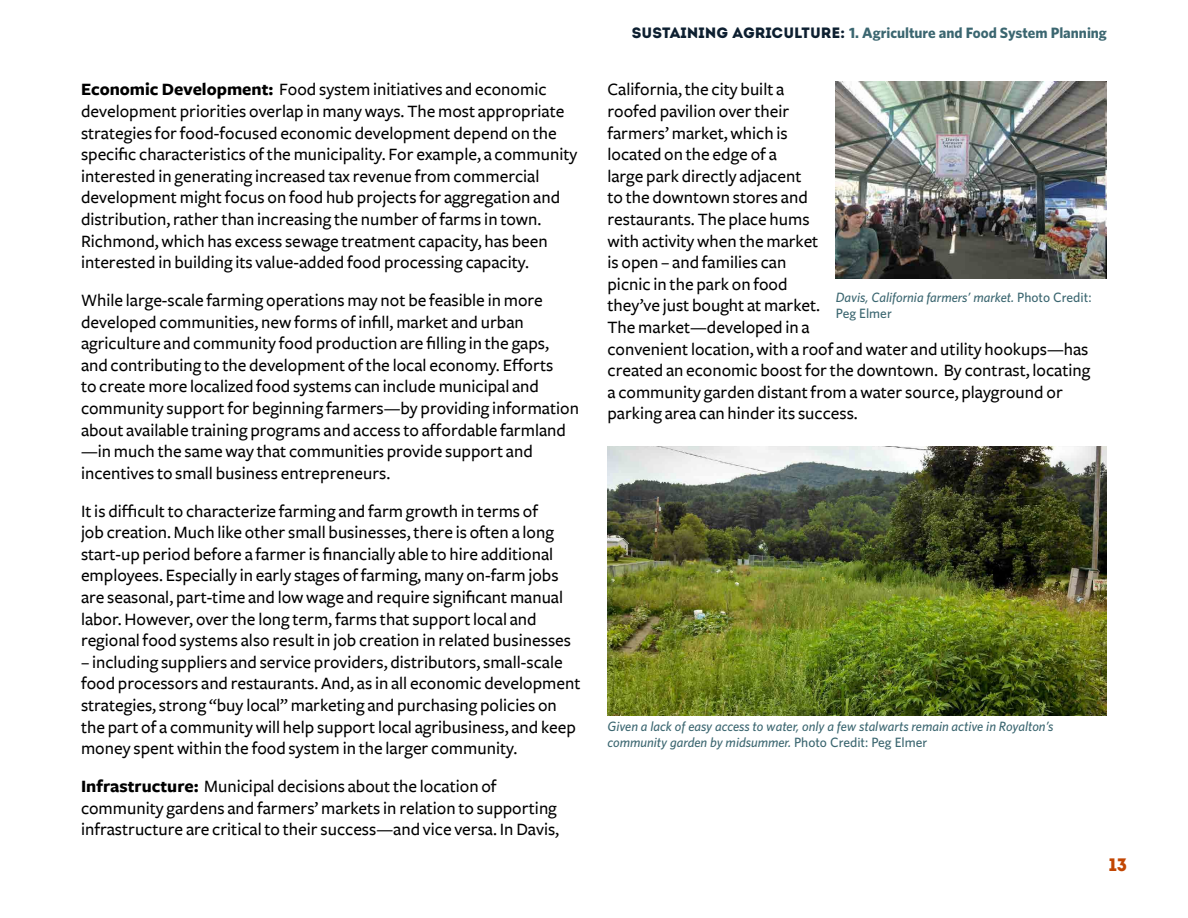
<style>
.page{position:relative;width:1188px;height:918px;background:#fff}
.page>*{position:absolute;margin:0;border:0;box-sizing:border-box;transform-origin:0 0}
.t1{font:500 18px/21.6px "Freight Sans";color:#000}
.t2{font:18px "Intro";color:#c24704}
.t3{font:700 15px "Whitney";color:#3b6670}
.t4{font:italic 500 13.5px/16.2px "Whitney";color:#3b6670}
.s1{font-weight:700}
.s2{font-family:"Intro";font-weight:400;color:#0d1f30}
.s3{font-style:normal}
</style>
<div class="page">
<img style="left:836px;top:81px;width:271px;height:197px">
<img style="left:608px;top:446px;width:499px;height:269px">
<p class="t1" style="left:81px;top:79px;width:498px"><span class="s1">Economic Development:</span> Food system initiatives and economic development priorities overlap in many ways. The most appropriate strategies for food-focused economic development depend on the specific characteristics of the municipality. For example, a community interested in generating increased tax revenue from commercial development might focus on food hub projects for aggregation and distribution, rather than increasing the number of farms in town.<br>Richmond, which has excess sewage treatment capacity, has been interested in building its value-added food processing capacity.</p>
<p class="t1" style="left:81px;top:290px;width:500px">While large-scale farming operations may not be feasible in more developed communities, new forms of infill, market and urban agriculture and community food production are filling in the gaps, and contributing to the development of the local economy. Efforts<br>to create more localized food systems can include municipal and community support for beginning farmers—by providing information about available training programs and access to affordable farmland —in much the same way that communities provide support and incentives to small business entrepreneurs.</p>
<p class="t1" style="left:81px;top:500px;width:492px">It is difficult to characterize farming and farm growth in terms of<br>job creation. Much like other small businesses, there is often a long start-up period before a farmer is financially able to hire additional employees. Especially in early stages of farming, many on-farm jobs are seasonal, part-time and low wage and require significant manual labor. However, over the long term, farms that support local and regional food systems also result in job creation in related businesses</p>
<p class="t1" style="left:81px;top:651px;width:501px">– including suppliers and service providers, distributors, small-scale food processors and restaurants. And, as in all economic development strategies, strong “buy local” marketing and purchasing policies on the part of a community will help support local agribusiness, and keep money spent within the food system in the larger community.</p>
<p class="t1" style="left:81px;top:776px;width:480px"><span class="s1">Infrastructure:</span> Municipal decisions about the location of community gardens and farmers’ markets in relation to supporting infrastructure are critical to their success—and vice versa. In Davis,</p>
<p class="t3" style="left:632px;top:24px;width:477px"><span class="s2">SUSTAINING AGRICULTURE:</span> 1. Agriculture and Food System Planning</p>
<p class="t1" style="left:608px;top:79px;width:484px">California, the city built a<br>roofed pavilion over their<br>farmers’ market, which is<br>located on the edge of a<br>large park directly adjacent<br>to the downtown stores and<br>restaurants. The place hums<br>with activity when the market<br>is open – and families can<br>picnic in the park on food<br>they’ve just bought at market.<br>The market—developed in a<br>convenient location, with a roof and water and utility hookups—has created an economic boost for the downtown. By contrast, locating a community garden distant from a water source, playground or parking area can hinder its success.</p>
<p class="t4" style="left:836px;top:288px;width:257px">Davis, California farmers’ market. <span class="s3">Photo Credit:<br>Peg Elmer</span></p>
<p class="t4" style="left:608px;top:718px;width:447px">Given a lack of easy access to water, only a few stalwarts remain active in Royalton’s community garden by midsummer. <span class="s3">Photo Credit: Peg Elmer</span></p>
<p class="t2" style="left:1109px;top:854px;width:19px">13</p>
</div>
